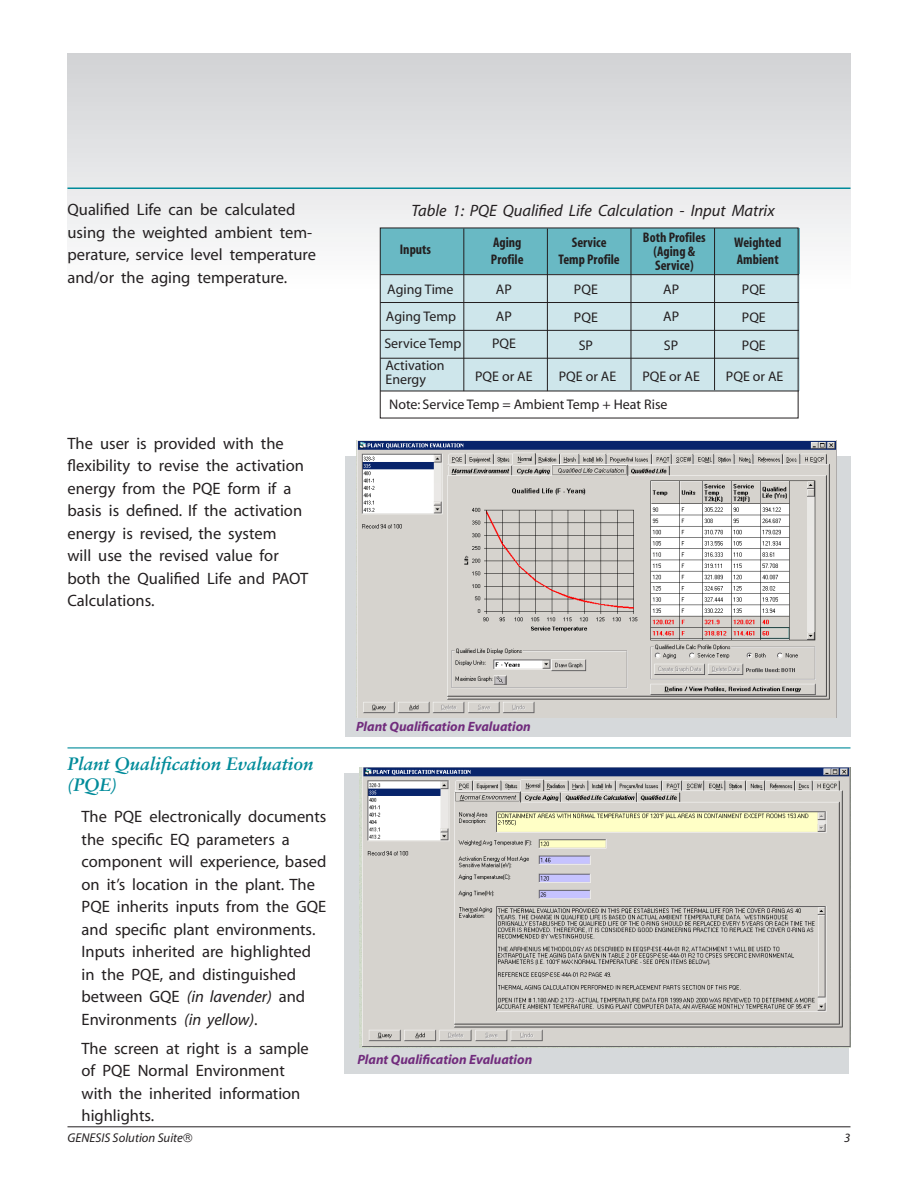
<style>
.page{position:relative;width:918px;height:1188px;background:#fff}
.page>*{position:absolute;margin:0;border:0;box-sizing:border-box;transform-origin:0 0}
.Subhead_3{font:italic 700 18px/21.6px "Sabon";color:#008b9a}
.Body_2{font:16.5px/22.5px "Myriad";color:#231f20}
.Body_2_hyphenated{font:16.5px/22.5px "Myriad";color:#231f20}
.Body_head{font:italic 16.5px "Myriad";color:#231f20}
.t1{font:13.95px/27.9px "Myriad";color:#231f20}
.t2{font:700 condensed 13.95px/16.8px "Myriad";color:#231f20}
.t3{font:italic 700 13.5px "Myriad";color:#712c7d}
.t4{font:italic 12.75px "Myriad";color:#231f20}
.s1{font-style:italic}
</style>
<div class="page">
<div style="left:68px;top:54px;width:782px;height:237px;background:linear-gradient(to bottom,#d0d2d4,#fefefe)"></div>
<hr style="left:68px;top:188px;width:782px;height:1px;background:#008b9a">
<hr style="left:68px;top:1126px;width:782px;height:1px;background:#231f20">
<div style="left:345px;top:773px;width:504px;height:301px;background:#d6d9db"></div>
<div style="left:345px;top:456px;width:505px;height:280px;background:#d6d9db"></div>
<div style="left:380px;top:228px;width:420px;height:46px;background:#69b9c4"></div>
<div style="left:380px;top:275px;width:420px;height:116px;background:#cee6eb"></div>
<hr style="left:380px;top:274px;width:419px;height:1px;background:#231f20">
<hr style="left:380px;top:302px;width:419px;height:1px;background:#231f20">
<hr style="left:380px;top:330px;width:419px;height:1px;background:#231f20">
<hr style="left:380px;top:358px;width:419px;height:1px;background:#231f20">
<hr style="left:380px;top:391px;width:419px;height:1px;background:#231f20">
<hr style="left:464px;top:229px;width:1px;height:162px;background:#231f20">
<hr style="left:547px;top:229px;width:1px;height:162px;background:#231f20">
<hr style="left:631px;top:228px;width:1px;height:162px;background:#231f20">
<hr style="left:714px;top:228px;width:1px;height:162px;background:#231f20">
<img style="left:356px;top:441px;width:481px;height:277px">
<img style="left:359px;top:768px;width:492px;height:280px">
<hr style="left:68px;top:747px;width:782px;height:1px;background:#008b9a">
<p class="Body_2_hyphenated" style="left:68px;top:199px;width:250px">Qualified Life can be calculated using the weighted ambient tem&shy;perature, service level temperature and/or the aging temperature.</p>
<p class="Body_2" style="left:68px;top:432px;width:242px">The user is provided with the flexibility to revise the activation energy from the PQE form if a basis is defined. If the activation energy is revised, the system<br>will use the revised value for both the Qualified Life and PAOT<br>Calculations.</p>
<p class="Body_head" style="left:411px;top:203px;width:365px">Table 1: PQE Qualified Life Calculation - Input Matrix</p>
<p class="t2" style="left:400px;top:242px;width:33px">Inputs</p>
<p class="t2" style="left:491px;top:234px;width:34px">Aging<br>Profile</p>
<p class="t2" style="left:559px;top:234px;width:63px;text-align:center">Service<br>Temp Profile</p>
<p class="t2" style="left:643px;top:231px;width:64px;line-height:14px;text-align:center">Both Profiles (Aging &amp;<br>Service)</p>
<p class="t2" style="left:734px;top:235px;width:49px">Weighted<br>Ambient</p>
<p class="t1" style="left:386px;top:276px;width:72px">Aging Time<br>Aging Temp</p>
<p class="t1" style="left:384px;top:332px;width:79px;line-height:23px">Service Temp<br>Activation</p>
<p class="t1" style="left:385px;top:366px;width:42px">Energy</p>
<p class="t1" style="left:496px;top:276px;width:17px">AP</p>
<p class="t1" style="left:663px;top:276px;width:17px">AP<br>AP</p>
<p class="t1" style="left:579px;top:332px;width:16px">SP</p>
<p class="t1" style="left:664px;top:332px;width:16px">SP</p>
<p class="t1" style="left:574px;top:276px;width:25px">PQE</p>
<p class="t1" style="left:742px;top:276px;width:25px">PQE</p>
<p class="t1" style="left:492px;top:304px;width:25px;line-height:27px">AP<br>PQE</p>
<p class="t1" style="left:574px;top:304px;width:25px">PQE</p>
<p class="t1" style="left:742px;top:304px;width:25px">PQE</p>
<p class="t1" style="left:742px;top:332px;width:25px">PQE</p>
<p class="t1" style="left:475px;top:363px;width:59px">PQE or AE</p>
<p class="t1" style="left:559px;top:363px;width:59px">PQE or AE</p>
<p class="t1" style="left:642px;top:363px;width:59px">PQE or AE</p>
<p class="t1" style="left:726px;top:363px;width:59px">PQE or AE</p>
<p class="t1" style="left:389px;top:391px;width:280px">Note: Service Temp = Ambient Temp + Heat Rise</p>
<p class="Subhead_3" style="left:68px;top:752px;width:247px">Plant Qualification Evaluation (PQE)</p>
<p class="Body_2" style="left:82px;top:806px;width:246px">The PQE electronically documents the specific EQ parameters a component will experience, based on it’s location in the plant. The<br>PQE inherits inputs from the GQE and specific plant environments.<br>Inputs inherited are highlighted in the PQE, and distinguished between GQE <span class="s1">(in lavender)</span> and<br>Environments <span class="s1">(in yellow)</span>.</p>
<p class="Body_2" style="left:82px;top:1038px;width:229px">The screen at right is a sample of PQE Normal Environment with the inherited information highlights.</p>
<p class="t3" style="left:356px;top:720px;width:176px">Plant Qualification Evaluation</p>
<p class="t3" style="left:357px;top:1053px;width:176px">Plant Qualification Evaluation</p>
<p class="t4" style="left:68px;top:1131px;width:127px">GENESIS Solution Suite➔</p>
<p class="t4" style="left:844px;top:1131px;width:8px">3</p>
</div>
